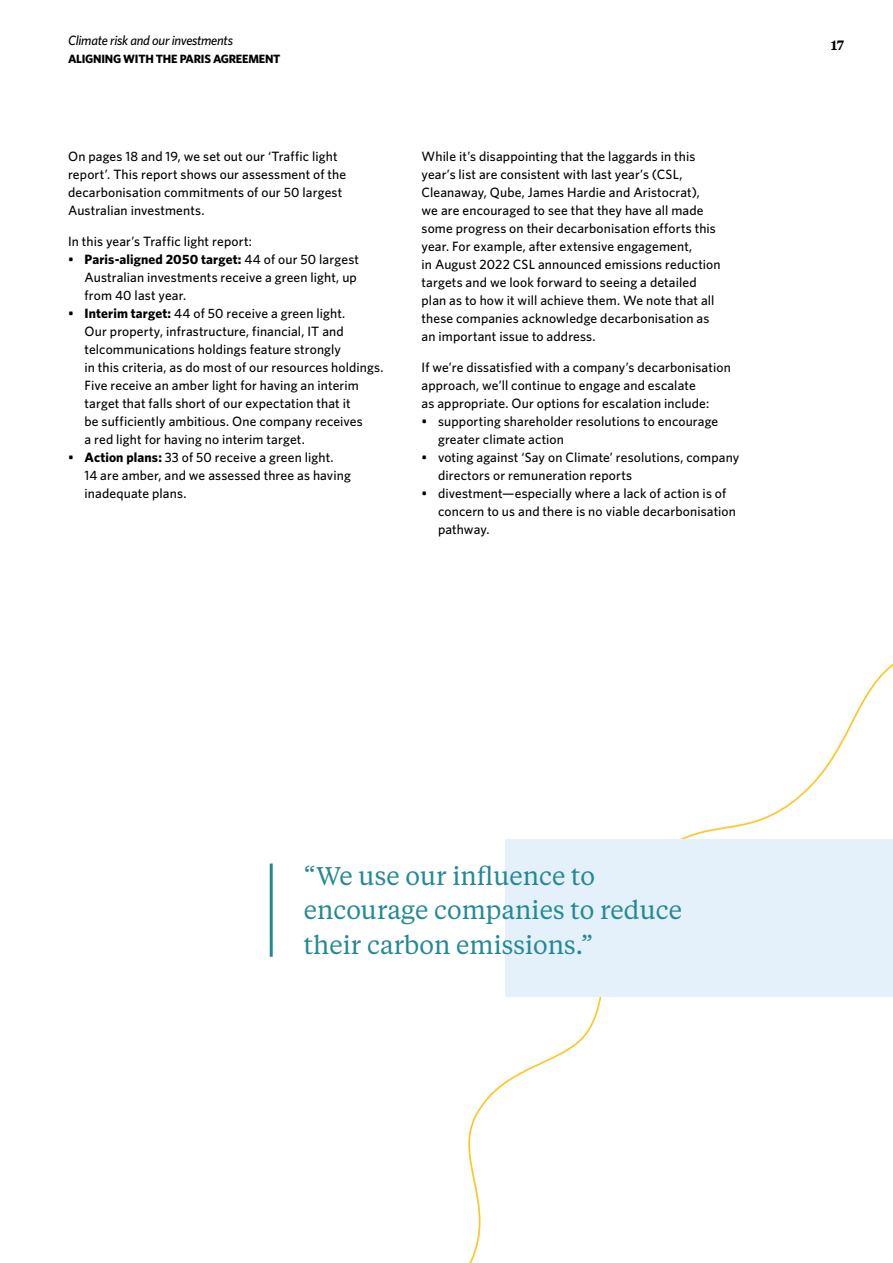
<style>
.page{position:relative;width:893px;height:1263px;background:#fff}
.page>*{position:absolute;margin:0;border:0;box-sizing:border-box;transform-origin:0 0}
.t1{font:25.5px/34.5px "Tiempos Text";color:#238996}
.t2{font:500 13.5px/18px "Whitney";letter-spacing:.01em;color:#000}
.t3{font:italic 500 13.5px "Whitney";letter-spacing:-.02em;color:#000}
.t4{font:600 13.5px "Tiempos Text";color:#000}
.t5{font:700 12px "Whitney";letter-spacing:-.02em;color:#000}
.s1{font-weight:700}
</style>
<div class="page">
<svg style="left:468px;top:663px;width:425px;height:600px"></svg>
<div style="left:505px;top:839px;width:388px;height:157px;background:#e4f0fa"></div>
<hr style="left:270px;top:863px;width:3px;height:94px;background:#238996">
<p class="t3" style="left:68px;top:31px;width:166px">Climate risk and our investments</p>
<p class="t5" style="left:68px;top:51px;width:214px">ALIGNING WITH THE PARIS AGREEMENT</p>
<p class="t2" style="left:68px;top:147px;width:280px">On pages 18 and 19, we set out our ‘Traffic light report’. This report shows our assessment of the decarbonisation commitments of our 50 largest Australian investments.</p>
<p class="t2" style="left:68px;top:232px;width:185px">In this year’s Traffic light report:</p>
<p class="t2" style="left:85px;top:250px;width:276px;text-indent:-16px">• <span class="s1">Paris-aligned 2050 target:</span> 44 of our 50 largest<br>Australian investments receive a green light, up from 40 last year.</p>
<p class="t2" style="left:85px;top:304px;width:301px;text-indent:-16px">• <span class="s1">Interim target:</span> 44 of 50 receive a green light.<br>Our property, infrastructure, financial, IT and telcommunications holdings feature strongly<br>in this criteria, as do most of our resources holdings.<br>Five receive an amber light for having an interim target that falls short of our expectation that it<br>be sufficiently ambitious. One company receives<br>a red light for having no interim target.</p>
<p class="t2" style="left:85px;top:448px;width:268px;text-indent:-16px">• <span class="s1">Action plans:</span> 33 of 50 receive a green light.<br>14 are amber, and we assessed three as having inadequate plans.</p>
<p class="t2" style="left:422px;top:147px;width:301px">While it’s disappointing that the laggards in this year’s list are consistent with last year’s (CSL, Cleanaway, Qube, James Hardie and Aristocrat),<br>we are encouraged to see that they have all made some progress on their decarbonisation efforts this year. For example, after extensive engagement,<br>in August 2022 CSL announced emissions reduction targets and we look forward to seeing a detailed plan as to how it will achieve them. We note that all these companies acknowledge decarbonisation as an important issue to address.</p>
<p class="t2" style="left:422px;top:358px;width:311px">If we’re dissatisfied with a company’s decarbonisation approach, we’ll continue to engage and escalate<br>as appropriate. Our options for escalation include:</p>
<p class="t2" style="left:438px;top:412px;width:282px;text-indent:-16px">• supporting shareholder resolutions to encourage greater climate action</p>
<p class="t2" style="left:438px;top:448px;width:303px;text-indent:-16px">• voting against ‘Say on Climate’ resolutions, company directors or remuneration reports</p>
<p class="t2" style="left:438px;top:484px;width:299px;text-indent:-16px">• divestment—especially where a lack of action is of concern to us and there is no viable decarbonisation pathway.</p>
<p class="t4" style="left:831px;top:36px;width:15px">17</p>
<h1 class="t1" style="left:304px;top:857px;width:380px">“We use our influence to encourage companies to reduce their carbon emissions.”</h1>
</div>
